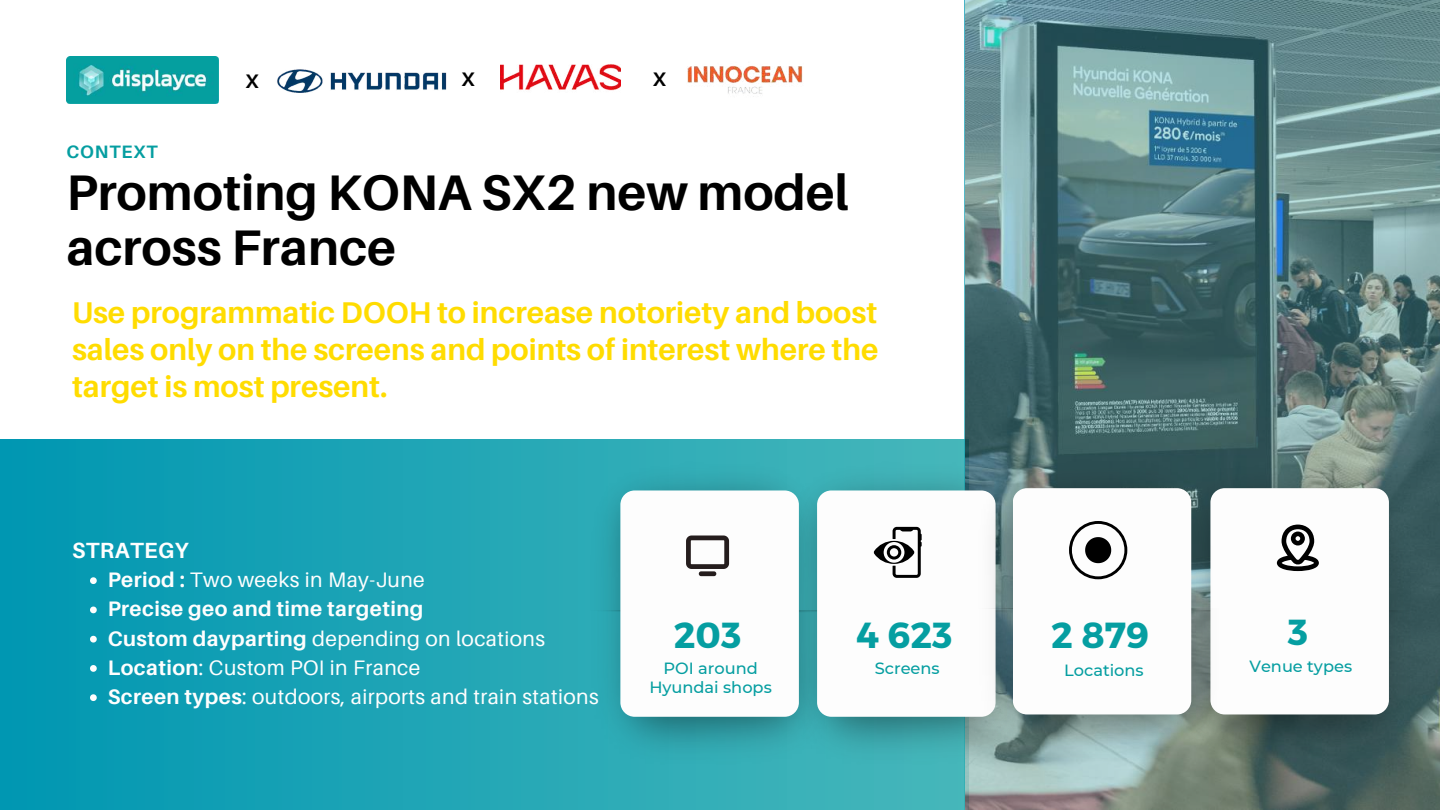
<style>
.page{position:relative;width:1440px;height:810px;background:#fff}
.page>*{position:absolute;margin:0;border:0;box-sizing:border-box;transform-origin:0 0}
.t1{font:700 50px/54.8px "Aileron";color:#000}
.t2{font:700 36.2px "Montserrat";color:#059ea1}
.t3{font:700 30px/36.8px "Aileron";color:#ffdc00;text-align:justify}
.t4{font:700 22px "Aileron";letter-spacing:.02em;color:#fefefe}
.t5{font:21px/29.2px "Aileron";letter-spacing:.02em;color:#fefefe}
.t6{font:700 19.6px "Aileron";color:#000}
.t7{font:700 18px "Aileron";letter-spacing:.05em;color:#059ea1}
.t8{font:500 16.2px/19.5px "Montserrat";color:#059ea1;text-align:center}
.s1{font-weight:700}
</style>
<div class="page">
<div style="left:0;top:440px;width:968px;height:370px;background:linear-gradient(to right,#0097b2,#47b7ba)"></div>
<img style="left:966px;top:0;width:474px;height:810px">
<svg style="left:90px;top:577px;width:7px;height:7px"></svg>
<svg style="left:90px;top:607px;width:7px;height:6px"></svg>
<svg style="left:90px;top:636px;width:7px;height:7px"></svg>
<svg style="left:90px;top:665px;width:7px;height:7px"></svg>
<svg style="left:90px;top:694px;width:7px;height:7px"></svg>
<img style="left:578px;top:458px;width:196px;height:312px">
<img style="left:774px;top:458px;width:266px;height:312px">
<img style="left:1163px;top:458px;width:265px;height:312px">
<div style="left:620px;top:490px;width:179px;height:227px;background:#fdfdfd;border-radius:14px"></div>
<div style="left:817px;top:490px;width:179px;height:227px;background:#fdfdfd;border-radius:14px"></div>
<div style="left:1210px;top:488px;width:179px;height:226px;background:#fdfdfd;border-radius:14px"></div>
<svg style="left:686px;top:536px;width:43px;height:40px"></svg>
<img style="left:965px;top:456px;width:266px;height:312px">
<div style="left:1013px;top:488px;width:178px;height:226px;background:#fdfdfd;border-radius:14px"></div>
<svg style="left:1277px;top:525px;width:42px;height:46px"></svg>
<svg style="left:874px;top:527px;width:48px;height:51px"></svg>
<svg style="left:1069px;top:521px;width:58px;height:58px"></svg>
<img style="left:67px;top:57px;width:151px;height:46px">
<img style="left:500px;top:64px;width:120px;height:27px">
<img style="left:687px;top:65px;width:116px;height:29px">
<img style="left:277px;top:69px;width:170px;height:24px">
<p class="t7" style="left:67px;top:141px;width:93px">CONTEXT</p>
<p class="t6" style="left:246px;top:69px;width:15px">X</p>
<p class="t6" style="left:462px;top:67px;width:15px">X</p>
<p class="t6" style="left:653px;top:67px;width:15px">X</p>
<h1 class="t1" style="left:67px;top:164px;width:784px">Promoting KONA SX2 new model across France</h1>
<h3 class="t3" style="left:72px;top:294px;width:808px">Use programmatic DOOH to increase notoriety and boost sales only on the screens and points of interest where the target is most present.</h3>
<p class="t4" style="left:72px;top:536px;width:118px">STRATEGY</p>
<p class="t5" style="left:108px;top:565px;width:493px"><span class="s1">Period :</span> Two weeks in May-June<br><span class="s1">Precise geo and time targeting<br>Custom dayparting</span> depending on locations <span class="s1">Location</span>: Custom POI in France<br><span class="s1">Screen types</span>: outdoors, airports and train stations</p>
<h2 class="t2" style="left:856px;top:611px;width:98px">4 623</h2>
<h2 class="t2" style="left:1288px;top:609px;width:22px">3</h2>
<p class="t8" style="left:875px;top:658px;width:66px">Screens</p>
<p class="t8" style="left:1250px;top:656px;width:104px">Venue types</p>
<h2 class="t2" style="left:1051px;top:611px;width:99px">2 879</h2>
<h2 class="t2" style="left:674px;top:611px;width:69px">203</h2>
<p class="t8" style="left:649px;top:658px;width:124px">POI around<br>Hyundai shops</p>
<p class="t8" style="left:1064px;top:660px;width:81px">Locations</p>
</div>
